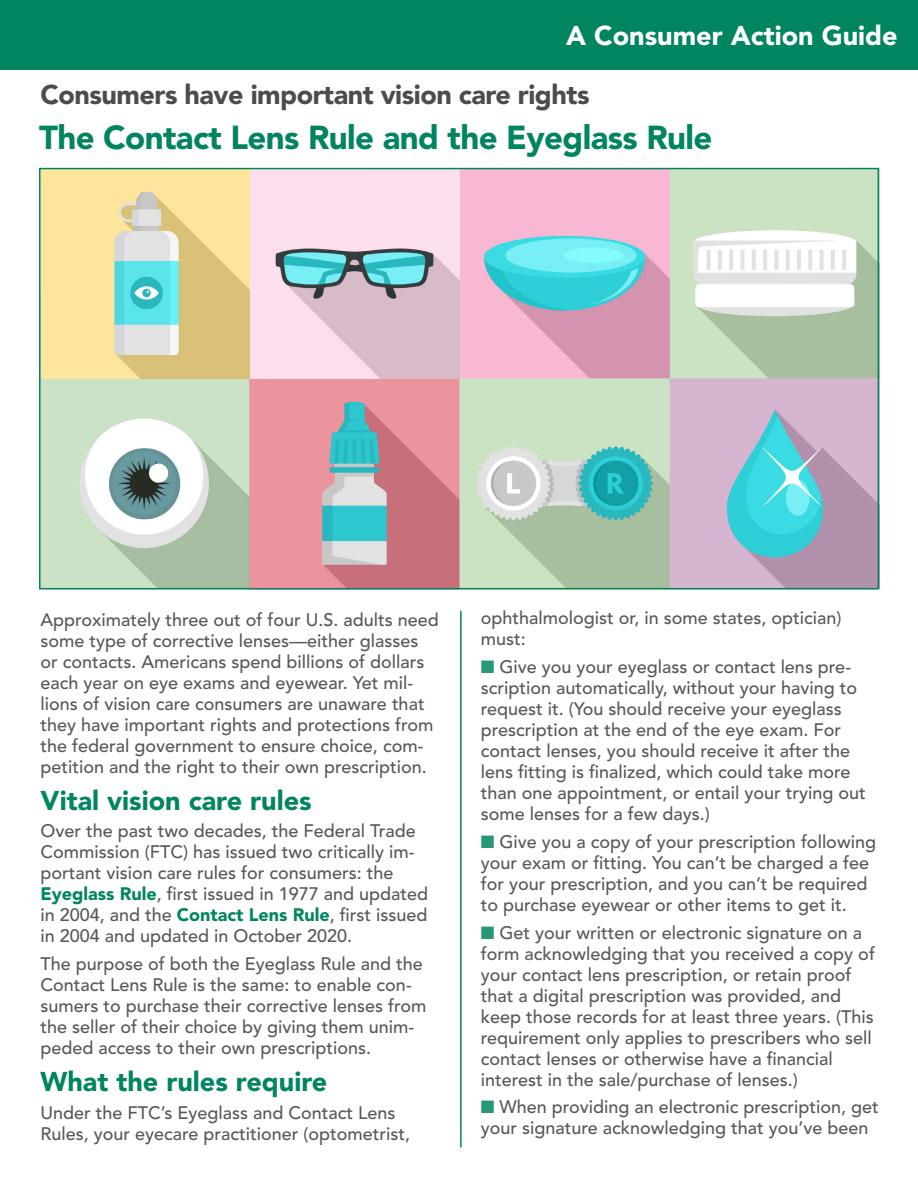
<style>
.page{position:relative;width:918px;height:1188px;background:#fff}
.page>*{position:absolute;margin:0;border:0;box-sizing:border-box;transform-origin:0 0}
.Headline{font:900 33px "Avenir LT Std";letter-spacing:-.02em;color:#018560}
.Subheads{font:900 27px "Avenir LT Std";color:#018560}
.Topheads{font:900 27px "Avenir LT Std";letter-spacing:-.02em;color:#4b4c4d}
.Big_head{font:900 27px "Avenir LT Std";color:#fff}
.Text{font:500 18px/21px "Avenir LT Std";color:#57585a}
.s1{font-weight:900;color:#018560}
.s2{color:#279778}
</style>
<div class="page">
<div style="left:0;top:0;width:918px;height:69px;background:#018560"></div>
<hr style="left:460px;top:611px;width:2px;height:537px;background:#018560">
<img style="left:42px;top:171px;width:834px;height:415px">
<img style="left:42px;top:171px;width:417px;height:208px">
<div style="left:39px;top:168px;width:840px;height:421px;border:2px solid #018560"></div>
<p class="Big_head" style="left:566px;top:19px;width:333px">A Consumer Action Guide</p>
<p class="Topheads" style="left:41px;top:79px;width:550px">Consumers have important vision care rights</p>
<p class="Headline" style="left:39px;top:117px;width:675px">The Contact Lens Rule and the Eyeglass Rule</p>
<p class="Text" style="left:40px;top:610px;width:400px">Approximately three out of four U.S. adults need some type of corrective lenses—either glasses or contacts. Americans spend billions of dollars each year on eye exams and eyewear. Yet mil&shy;lions of vision care consumers are unaware that they have important rights and protections from the federal government to ensure choice, com&shy;petition and the right to their own prescription.</p>
<p class="Subheads" style="left:40px;top:784px;width:273px">Vital vision care rules</p>
<p class="Text" style="left:40px;top:821px;width:389px">Over the past two decades, the Federal Trade Commission (FTC) has issued two critically im&shy;portant vision care rules for consumers: the <span class="s1">Eyeglass Rule</span>, first issued in 1977 and updated in 2004, and the <span class="s1">Contact Lens Rule</span>, first issued in 2004 and updated in October 2020.</p>
<p class="Text" style="left:40px;top:954px;width:388px">The purpose of both the Eyeglass Rule and the Contact Lens Rule is the same: to enable con&shy;sumers to purchase their corrective lenses from the seller of their choice by giving them unim&shy;peded access to their own prescriptions.</p>
<p class="Subheads" style="left:40px;top:1065px;width:288px">What the rules require</p>
<p class="Text" style="left:40px;top:1102px;width:371px">Under the FTC’s Eyeglass and Contact Lens<br>Rules, your eyecare practitioner (optometrist,</p>
<p class="Text" style="left:481px;top:608px;width:362px">ophthalmologist or, in some states, optician) must:</p>
<p class="Text" style="left:481px;top:657px;width:387px"><span class="s2">■</span> Give you your eyeglass or contact lens pre&shy;scription automatically, without your having to request it. (You should receive your eyeglass prescription at the end of the eye exam. For contact lenses, you should receive it after the lens fitting is finalized, which could take more than one appointment, or entail your trying out some lenses for a few days.)</p>
<p class="Text" style="left:481px;top:832px;width:397px"><span class="s2">■</span> Give you a copy of your prescription following your exam or fitting. You can’t be charged a fee for your prescription, and you can’t be required to purchase eyewear or other items to get it.</p>
<p class="Text" style="left:481px;top:922px;width:396px"><span class="s2">■</span> Get your written or electronic signature on a form acknowledging that you received a copy of your contact lens prescription, or retain proof that a digital prescription was provided, and keep those records for at least three years. (This requirement only applies to prescribers who sell contact lenses or otherwise have a financial interest in the sale/purchase of lenses.)</p>
<p class="Text" style="left:481px;top:1097px;width:400px"><span class="s2">■</span> When providing an electronic prescription, get your signature acknowledging that you’ve been</p>
</div>
